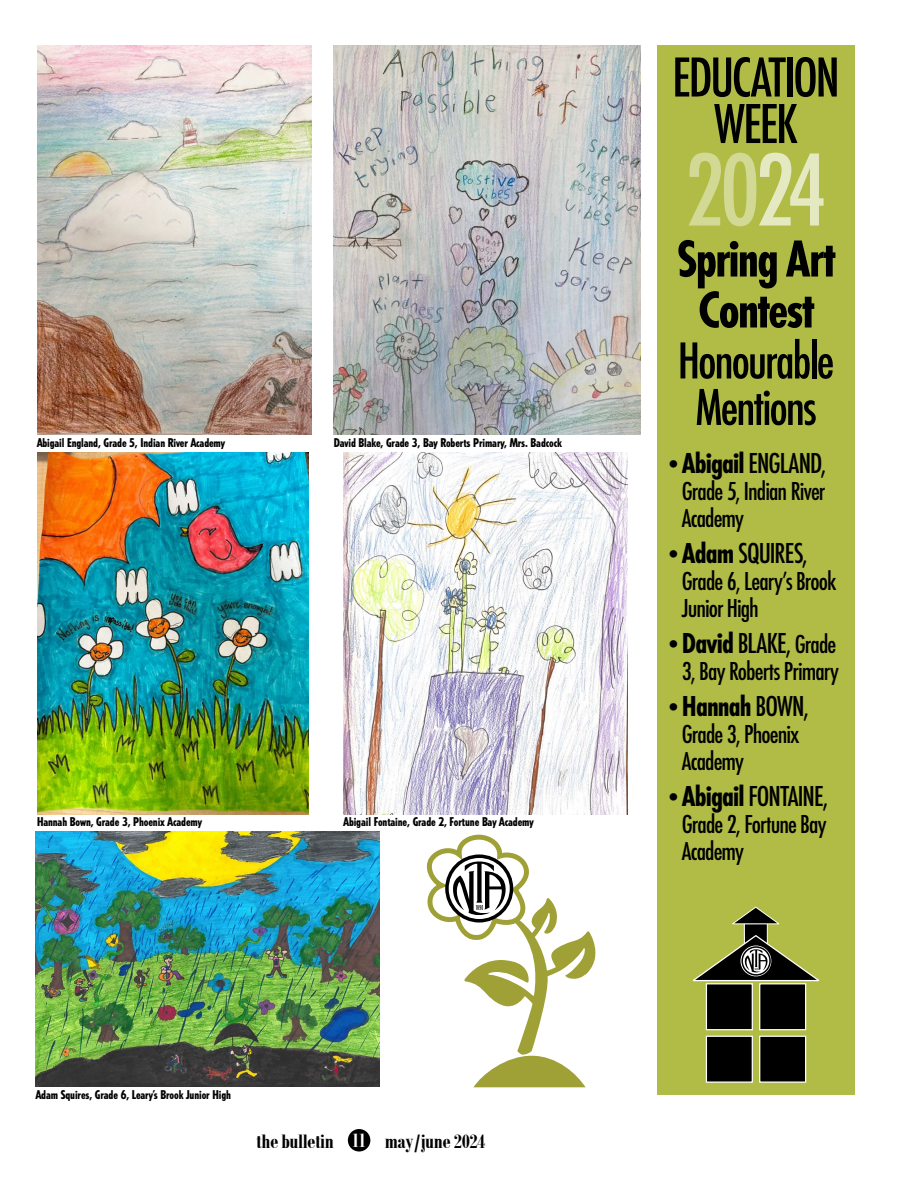
<style>
.page{position:relative;width:918px;height:1188px;background:#fff}
.page>*{position:absolute;margin:0;border:0;box-sizing:border-box;transform-origin:0 0}
.t1{font:condensed 108px "ST Function";color:#d2d995}
.t2{font:condensed 58.5px/46.5px "ST Function";letter-spacing:-.04em;color:#000;text-align:center}
.t3{font:condensed 54px/46.5px "ST Function";letter-spacing:-.04em;color:#000;text-align:center}
.t4{font:700 condensed 54px/51px "ST Function";letter-spacing:-.035em;color:#000;text-align:center}
.t5{font:condensed 30px "ST Function";letter-spacing:-.035em;color:#000}
.t6{font:700 condensed 30px "ST Function";letter-spacing:-.03em;color:#000}
.t7{font:condensed 27px/27px "ST Function";letter-spacing:-.035em;color:#000}
.t8{font:700 21px "Bodoni MT Condensed";letter-spacing:-.015em;color:#000}
.t9{font:800 condensed 12px "Tempo Std";letter-spacing:-.01em;color:#000}
.s1{color:#fff}
.s2{color:#e5e9c2}
.s3{font-size:27px}
.s4{font-weight:700}
.s5{font-weight:700;font-size:30px}
.s6{font-size:30px}
.s7{font-weight:400;font-size:27px}
.s8{font-weight:400}
</style>
<div class="page">
<div style="left:657px;top:45px;width:198px;height:1049px;background:#b0bc45"></div>
<div style="left:348px;top:1129px;width:22px;height:23px;background:#000;border-radius:50%"></div>
<div style="left:744px;top:924px;width:23px;height:20px;background:#000"></div>
<div style="left:744px;top:923px;width:24px;height:21px;border:1px solid #fff"></div>
<div style="left:706px;top:984px;width:46px;height:46px;background:#000"></div>
<div style="left:706px;top:983px;width:47px;height:47px;border:1px solid #fff"></div>
<div style="left:760px;top:984px;width:46px;height:46px;background:#000"></div>
<div style="left:759px;top:983px;width:47px;height:47px;border:1px solid #fff"></div>
<div style="left:706px;top:1036px;width:46px;height:46px;background:#000"></div>
<div style="left:706px;top:1036px;width:47px;height:47px;border:1px solid #fff"></div>
<div style="left:760px;top:1036px;width:46px;height:46px;background:#000"></div>
<div style="left:759px;top:1036px;width:47px;height:47px;border:1px solid #fff"></div>
<svg style="left:732px;top:906px;width:48px;height:19px"></svg>
<svg style="left:692px;top:934px;width:128px;height:48px"></svg>
<img style="left:37px;top:45px;width:274px;height:390px">
<img style="left:334px;top:45px;width:307px;height:390px">
<img style="left:37px;top:452px;width:272px;height:363px">
<img style="left:344px;top:452px;width:283px;height:363px">
<svg style="left:426px;top:834px;width:170px;height:253px"></svg>
<img style="left:36px;top:832px;width:344px;height:255px">
<p class="t9" style="left:37px;top:435px;width:190px">Abigail England, Grade 5, Indian River Academy</p>
<p class="t9" style="left:334px;top:435px;width:230px">David Blake, Grade 3, Bay Roberts Primary, Mrs. Badcock</p>
<p class="t9" style="left:37px;top:814px;width:166px">Hannah Bown, Grade 3, Phoenix Academy</p>
<p class="t9" style="left:344px;top:814px;width:192px">Abigail Fontaine, Grade 2, Fortune Bay Academy</p>
<p class="t9" style="left:36px;top:1087px;width:197px">Adam Squires, Grade 6, Leary’s Brook Junior High</p>
<h3 class="t8" style="left:256px;top:1128px;width:231px">the bulletin <span class="s1">11</span> may/june 2024</h3>
<h2 class="t2" style="left:672px;top:54px;width:169px">EDUCATION<br>WEEK</h2>
<h1 class="t1" style="left:684px;top:132px;width:145px">20<span class="s2">24</span></h1>
<h3 class="t4" style="left:676px;top:232px;width:161px">Spring Art<br>Contest</h3>
<h3 class="t3" style="left:678px;top:337px;width:158px">Honourable<br>Mentions</h3>
<h3 class="t5" style="left:664px;top:447px;width:163px"><span class="s3">•</span><span class="s4">Abigail</span> ENGLAND,</h3>
<h3 class="t7" style="left:682px;top:477px;width:145px">Grade 5, Indian River<br>Academy</h3>
<h3 class="t5" style="left:664px;top:537px;width:145px"><span class="s3">•</span><span class="s4">Adam</span> SQUIRES,</h3>
<h3 class="t7" style="left:682px;top:567px;width:156px">Grade 6, Leary’s Brook<br>Junior High</h3>
<h3 class="t7" style="left:664px;top:630px;width:176px;text-align:right">•<span class="s5">David</span> <span class="s6">BLAKE,</span> Grade<br>3, Bay Roberts Primary</h3>
<h3 class="t6" style="left:664px;top:689px;width:146px"><span class="s7">•</span>Hannah <span class="s8">BOWN,</span></h3>
<h3 class="t7" style="left:682px;top:720px;width:119px">Grade 3, Phoenix<br>Academy</h3>
<h3 class="t5" style="left:664px;top:780px;width:165px"><span class="s3">•</span><span class="s4">Abigail</span> FONTAINE,</h3>
<h3 class="t7" style="left:682px;top:810px;width:147px">Grade 2, Fortune Bay<br>Academy</h3>
</div>
